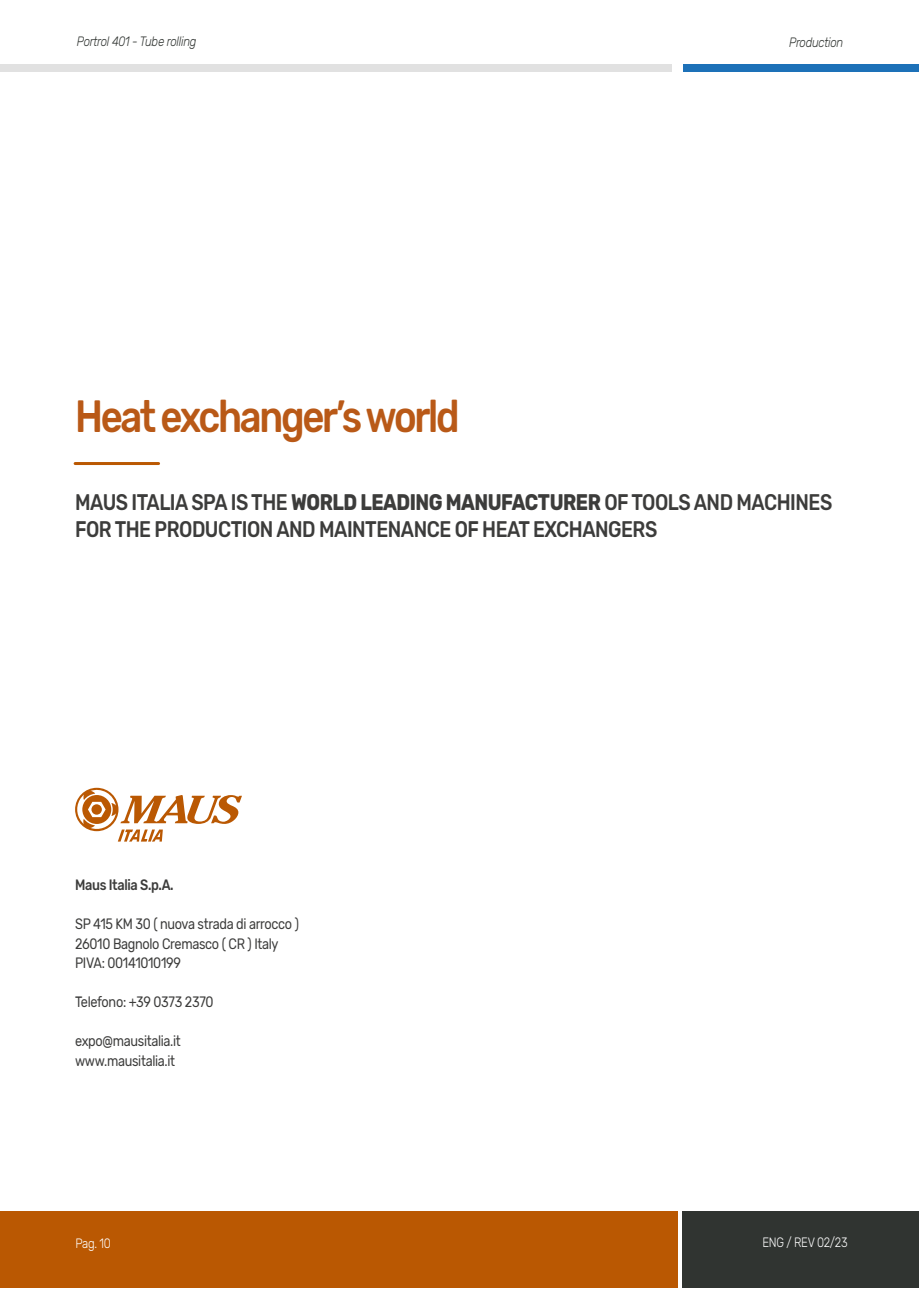
<style>
.page{position:relative;width:919px;height:1289px;background:#fff}
.page>*{position:absolute;margin:0;border:0;box-sizing:border-box;transform-origin:0 0}
.t1{font:500 45px "Rubik";letter-spacing:-.06em;color:#b95917;scale:.85 1}
.t2{font:500 22.5px/27px "Rubik";letter-spacing:-.025em;color:#3c3c3b;scale:.85 1}
.t3{font:15px/19.5px "Rubik";letter-spacing:-.025em;color:#3c3c3b;scale:.85 1}
.t4{font:500 15px "Rubik";letter-spacing:-.025em;color:#3c3c3b;scale:.85 1}
.t5{font:italic 300 13.5px "Rubik";letter-spacing:-.025em;color:#303431;scale:.85 1}
.t6{font:300 13.5px "Rubik";letter-spacing:-.025em;color:#fff;scale:.85 1}
.s1{font-weight:700}
</style>
<div class="page">
<div style="left:683px;top:65px;width:235px;height:7px;background:#1d71b8"></div>
<div style="left:0;top:65px;width:671px;height:7px;background:#e1e1e1"></div>
<div style="left:0;top:1211px;width:677px;height:77px;background:#ba5802"></div>
<div style="left:682px;top:1211px;width:236px;height:77px;background:#303431"></div>
<svg style="left:75px;top:787px;width:167px;height:54px"></svg>
<hr style="left:75px;top:462px;width:84px;height:3px;background:#ba5802">
<p class="t5" style="left:77px;top:33px;width:142px">Portrol 401 - Tube rolling</p>
<p class="t5" style="left:789px;top:35px;width:65px">Production</p>
<h1 class="t1" style="left:75px;top:390px;width:454px">Heat exchanger’s world</h1>
<h2 class="t2" style="left:75px;top:489px;width:892px">MAUS ITALIA SPA IS THE <span class="s1">WORLD LEADING MANUFACTURER</span> OF TOOLS AND MACHINES<br>FOR THE PRODUCTION AND MAINTENANCE OF HEAT EXCHANGERS</h2>
<p class="t4" style="left:75px;top:876px;width:117px">Maus Italia S.p.A.</p>
<p class="t3" style="left:75px;top:914px;width:265px">SP 415 KM 30 ( nuova strada di arrocco )<br>26010 Bagnolo Cremasco ( CR ) Italy<br>PIVA: 00141010199</p>
<p class="t3" style="left:75px;top:992px;width:164px">Telefono: +39 0373 2370</p>
<p class="t3" style="left:75px;top:1031px;width:126px">expo@mausitalia.it www.mausitalia.it</p>
<p class="t6" style="left:75px;top:1235px;width:43px">Pag. 10</p>
<p class="t6" style="left:762px;top:1234px;width:102px">ENG / REV 02/23</p>
</div>
